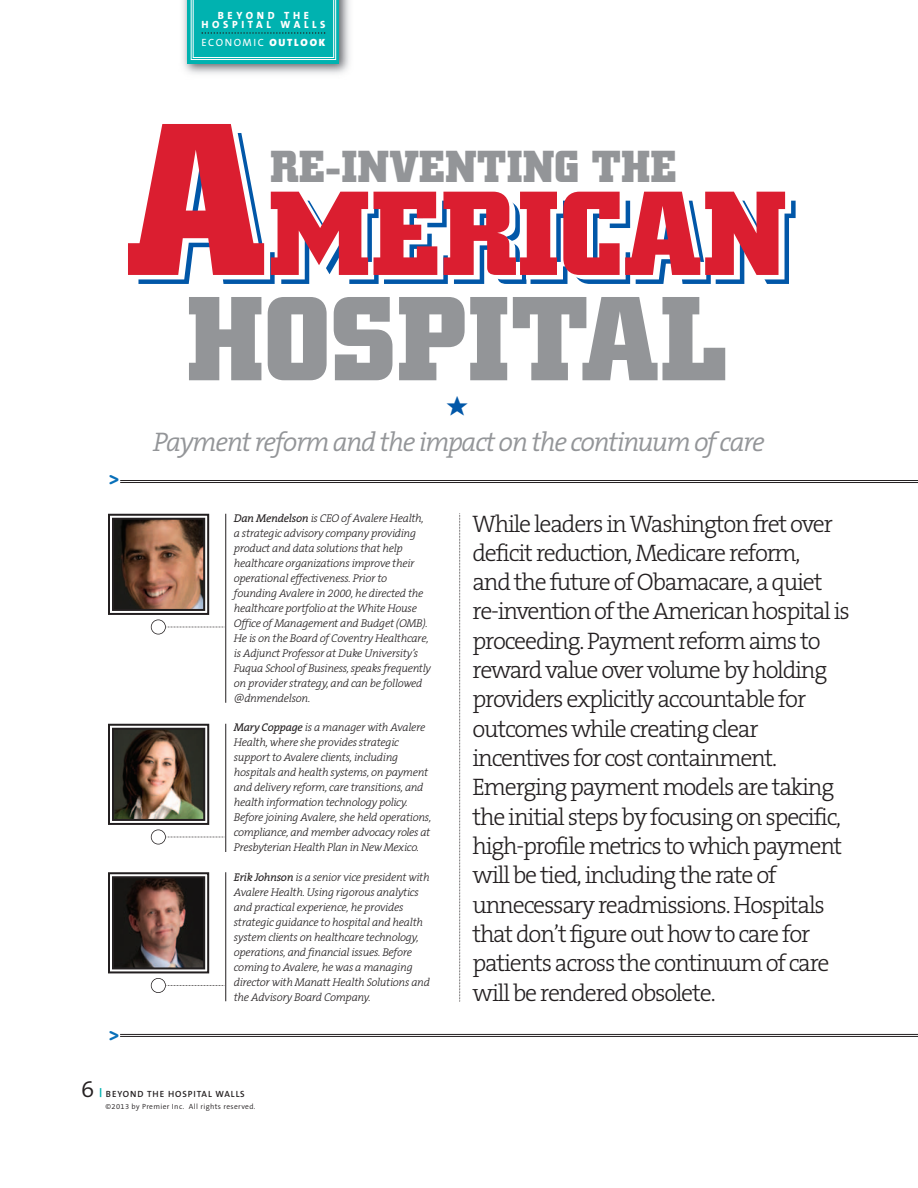
<style>
.page{position:relative;width:918px;height:1188px;background:#fff}
.page>*{position:absolute;margin:0;border:0;box-sizing:border-box;transform-origin:0 0}
.t1{font:700 120px "Square Slabserif 711 BT";color:#939598}
.t2{font:700 120px "Square Slabserif 711 BT";color:#0157a8}
.t3{font:700 45px "Square Slabserif 711 BT";color:#939598}
.t4{font:italic 300 27px "The Serif B4";letter-spacing:-.05em;color:#939598}
.t5{font:300 24px/29.2px "The Serif B3";letter-spacing:-.05em;color:#231f20}
.t6{font:300 24px "The Serif B4";color:#231f20}
.t7{font:700 18px "Gotham Rounded";color:#0970b9}
.t8{font:italic 300 11.25px/15px "The Serif B3";letter-spacing:-.025em;color:#231f20}
.t9{font:800 10.5px/9px "The Sans B8";letter-spacing:.35em;color:#fff;text-align:center}
.t10{font:10.5px "The Sans B5 Plain";letter-spacing:.15em;color:#fff}
.t11{font:600 9px "The Sans B6";letter-spacing:.1em;color:#231f20}
.t12{font:300 7.5px "The Sans B4";letter-spacing:.05em;color:#231f20}
.s1{font-family:"The Sans B9";font-weight:900}
.s2{font-size:217.5px;color:#db1e30}
.s3{font-family:"The Serif B5 Plain";font-weight:400}
</style>
<div class="page">
<img style="left:183px;top:0;width:167px;height:74px">
<div style="left:187px;top:0;width:152px;height:64px;background:linear-gradient(to right,#02b2b0,#02b2b0)"></div>
<svg style="left:191px;top:0;width:145px;height:60px;background:#0eb5b3"></svg>
<img style="left:115px;top:521px;width:87px;height:87px">
<div style="left:108px;top:514px;width:101px;height:101px;border:2px solid #231f20"></div>
<div style="left:112px;top:518px;width:93px;height:93px;border:2px solid #231f20"></div>
<img style="left:115px;top:731px;width:87px;height:87px">
<div style="left:108px;top:724px;width:101px;height:101px;border:2px solid #231f20"></div>
<div style="left:112px;top:728px;width:93px;height:93px;border:2px solid #231f20"></div>
<img style="left:115px;top:879px;width:87px;height:87px">
<div style="left:108px;top:872px;width:101px;height:101px;border:2px solid #231f20"></div>
<div style="left:112px;top:876px;width:93px;height:93px;border:2px solid #231f20"></div>
<hr style="left:120px;top:1034px;width:798px;height:1px;background:#231f20">
<hr style="left:120px;top:1036px;width:798px;height:1px;background:#231f20">
<hr style="left:120px;top:480px;width:798px;height:1px;background:#231f20">
<hr style="left:120px;top:482px;width:798px;height:1px;background:#231f20">
<div style="left:151px;top:620px;width:15px;height:14px;border:2px solid #231f20;border-radius:50%"></div>
<hr style="left:225px;top:514px;width:1px;height:189px;background:#231f20">
<svg style="left:459px;top:513px;width:1px;height:489px"></svg>
<hr style="left:225px;top:724px;width:1px;height:128px;background:#231f20">
<hr style="left:225px;top:872px;width:1px;height:129px;background:#231f20">
<svg style="left:167px;top:627px;width:58px;height:1px"></svg>
<div style="left:151px;top:830px;width:15px;height:14px;border:2px solid #231f20;border-radius:50%"></div>
<svg style="left:167px;top:837px;width:58px;height:1px"></svg>
<div style="left:151px;top:978px;width:15px;height:15px;border:2px solid #231f20;border-radius:50%"></div>
<svg style="left:167px;top:985px;width:58px;height:1px"></svg>
<p class="t9" style="left:201px;top:11px;width:126px">BEYOND THE<br>HOSPITAL WALLS</p>
<p class="t10" style="left:201px;top:37px;width:125px">ECONOMIC <span class="s1">OUTLOOK</span></p>
<h1 class="t2" style="left:124px;top:201px;width:675px"><span class="s2">A</span>MERICAN</h1>
<h2 class="t3" style="left:270px;top:151px;width:408px">RE-INVENTING THE</h2>
<h1 class="t1" style="left:186px;top:297px;width:543px">HOSPITAL</h1>
<h3 class="t7" style="left:108px;top:474px;width:13px">&gt;</h3>
<h3 class="t7" style="left:108px;top:1029px;width:13px">&gt;</h3>
<h3 class="t4" style="left:153px;top:428px;width:614px">Payment reform and the impact on the continuum of care</h3>
<p class="t8" style="left:234px;top:511px;width:199px"><span class="s3">Dan Mendelson</span> is CEO ofAvalere Health, a strategic advisory company providing product and data solutions that help healthcare organizations improve their operational effectiveness. Prior to founding Avalere in 2000, he directed the healthcare portfolio at the White House Office of Management and Budget (OMB).<br>He is on the Board of Coventry Healthcare, is Adjunct Professor at Duke University’s Fuqua School of Business, speaksfrequently on provider strategy, and can be followed @dnmendelson.</p>
<p class="t8" style="left:234px;top:720px;width:199px"><span class="s3">Mary Coppage</span> is a manager with Avalere Health, where she provides strategic support to Avalere clients, including hospitals and health systems, on payment and delivery reform, care transitions, and health information technology policy.<br>Before joining Avalere, she held operations, compliance, and member advocacy roles at Presbyterian Health Plan in New Mexico.</p>
<p class="t8" style="left:234px;top:870px;width:198px"><span class="s3">Erik Johnson</span> is a senior vice president with Avalere Health. Using rigorous analytics and practical experience, he provides strategic guidance to hospital and health system clients on healthcare technology, operations, and financial issues. Before coming to Avalere, he was a managing director with Manatt Health Solutions and the Advisory Board Company.</p>
<p class="t5" style="left:472px;top:510px;width:379px">While leaders in Washington fret over deficit reduction, Medicare reform,<br>and the future of Obamacare, a quiet re-invention of the American hospital is proceeding. Payment reform aims to reward value over volume by holding providers explicitly accountable for outcomes while creating clear incentives for cost containment.<br>Emerging payment models are taking the initial steps by focusing on specific, high-profile metrics to which payment will be tied, including the rate of unnecessary readmissions. Hospitals that don’t figure out how to care for patients across the continuum of care will be rendered obsolete.</p>
<h3 class="t6" style="left:81px;top:1077px;width:15px">6</h3>
<p class="t11" style="left:99px;top:1089px;width:147px"><sup>|</sup> BEYOND THE HOSPITAL WALLS</p>
<p class="t12" style="left:106px;top:1103px;width:151px">©2013 by Premier Inc. All rights reserved.</p>
</div>
